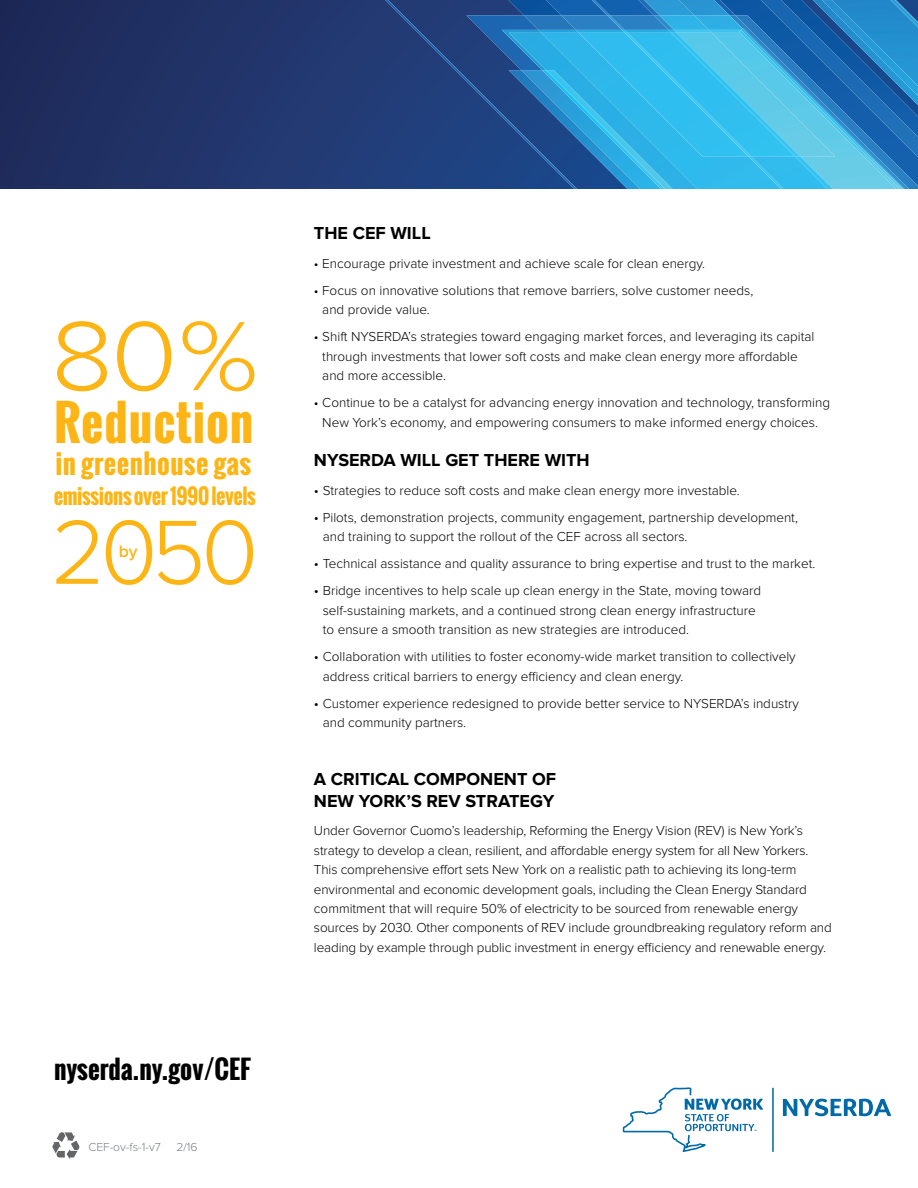
<style>
.page{position:relative;width:918px;height:1188px;background:#fff}
.page>*{position:absolute;margin:0;border:0;box-sizing:border-box;transform-origin:0 0}
.t1{font:300 102px "Proxima Nova";color:#fcb515;scale:1.08 1}
.t2{font:300 94.2px "Proxima Nova";color:#fcb515}
.t3{font:700 48.15px "Oswald";letter-spacing:.02em;color:#fcb515}
.t4{font:700 27px "Oswald";letter-spacing:.02em;color:#fcb515}
.Call_Out{font:700 25.5px "Oswald";color:#000}
.t5{font:700 21.15px "Oswald";letter-spacing:-.02em;color:#fcb515}
.t6{font:700 18px/21.6px "Proxima Nova";color:#000}
.t7{font:600 17.25px "Proxima Nova";color:#fcb515}
.Body{font:300 13.5px/19.5px "Proxima Nova";color:#000}
.t8{font:300 12px "Proxima Nova";color:#797d82}
.s1{font-size:14.25px}
</style>
<div class="page">
<svg style="left:783px;top:1099px;width:108px;height:17px"></svg>
<hr style="left:772px;top:1088px;width:2px;height:64px;background:#0069a7">
<svg style="left:623px;top:1087px;width:140px;height:65px"></svg>
<svg style="left:52px;top:1132px;width:27px;height:27px"></svg>
<svg style="left:0;top:0;width:385px;height:189px;background:#203267"></svg>
<img style="left:730px;top:0;width:5px;height:15px">
<img style="left:697px;top:0;width:33px;height:15px">
<img style="left:761px;top:0;width:52px;height:15px">
<img style="left:822px;top:0;width:69px;height:15px">
<img style="left:891px;top:0;width:27px;height:15px">
<svg style="left:909px;top:15px;width:9px;height:174px;background:#217dc0"></svg>
<img style="left:743px;top:15px;width:166px;height:174px">
<img style="left:709px;top:15px;width:34px;height:15px">
<img style="left:697px;top:15px;width:12px;height:15px">
<img style="left:697px;top:30px;width:15px;height:3px">
<img style="left:741px;top:28px;width:162px;height:161px">
<img style="left:739px;top:30px;width:161px;height:159px">
<svg style="left:385px;top:0;width:312px;height:189px;background:#214f8e"></svg>
<svg style="left:541px;top:33px;width:171px;height:156px;background:#2ba4da"></svg>
<img style="left:712px;top:33px;width:184px;height:156px">
<div style="left:579px;top:33px;width:46px;height:37px;background:#30bcee"></div>
<img style="left:751px;top:33px;width:84px;height:123px">
<svg style="left:748px;top:156px;width:36px;height:33px"></svg>
<img style="left:625px;top:33px;width:126px;height:123px">
<img style="left:546px;top:70px;width:127px;height:119px">
<h1 class="t1" style="left:51px;top:298px;width:194px">80%</h1>
<h3 class="t3" style="left:54px;top:386px;width:201px">Reduction</h3>
<h3 class="t4" style="left:55px;top:443px;width:197px">in greenhouse gas</h3>
<h3 class="t5" style="left:54px;top:480px;width:204px">emissions over 1990 levels</h3>
<h2 class="t2" style="left:51px;top:498px;width:209px">2050</h2>
<p class="t7" style="left:119px;top:541px;width:20px">by</p>
<p class="Call_Out" style="left:54px;top:1050px;width:198px">nyserda.ny.gov/CEF</p>
<p class="t8" style="left:88px;top:1141px;width:74px">CEF-ov-fs-1-v7</p>
<p class="t8" style="left:176px;top:1141px;width:23px">2/16</p>
<h1 class="t6" style="left:314px;top:223px;width:118px">THE CEF WILL</h1>
<p class="Body" style="left:314px;top:254px;width:393px">• Encourage private investment and achieve scale for clean energy.</p>
<p class="Body" style="left:322px;top:281px;width:433px;text-indent:-8px">• Focus on innovative solutions that remove barriers, solve customer needs, and provide value.</p>
<p class="Body" style="left:322px;top:327px;width:494px;text-indent:-8px">• Shift NYSERDA’s strategies toward engaging market forces, and leveraging its capital through investments that lower soft costs and make clean energy more affordable and more accessible.</p>
<p class="Body" style="left:314px;top:393px;width:518px;text-align:center">• Continue to be a catalyst for advancing energy innovation and technology, transforming<br>New York’s economy, and empowering consumers to make informed energy choices.</p>
<h1 class="t6" style="left:314px;top:450px;width:277px">NYSERDA WILL GET THERE WITH</h1>
<p class="Body" style="left:314px;top:481px;width:427px"><span class="s1">•</span> Strategies to reduce soft costs and make clean energy more investable.</p>
<p class="Body" style="left:323px;top:508px;width:477px;text-indent:-9px"><span class="s1">•</span> Pilots, demonstration projects, community engagement, partnership development, and training to support the rollout of the CEF across all sectors.</p>
<p class="Body" style="left:314px;top:554px;width:503px"><span class="s1">•</span> Technical assistance and quality assurance to bring expertise and trust to the market.</p>
<p class="Body" style="left:323px;top:581px;width:440px;text-indent:-9px"><span class="s1">•</span> Bridge incentives to help scale up clean energy in the State, moving toward self-sustaining markets, and a continued strong clean energy infrastructure to ensure a smooth transition as new strategies are introduced.</p>
<p class="Body" style="left:323px;top:647px;width:475px;text-indent:-9px"><span class="s1">•</span> Collaboration with utilities to foster economy-wide market transition to collectively address critical barriers to energy efficiency and clean energy.</p>
<p class="Body" style="left:323px;top:694px;width:478px;text-indent:-9px"><span class="s1">•</span> Customer experience redesigned to provide better service to NYSERDA’s industry and community partners.</p>
<h1 class="t6" style="left:314px;top:769px;width:244px">A CRITICAL COMPONENT OF<br>NEW YORK’S REV STRATEGY</h1>
<p class="Body" style="left:314px;top:821px;width:519px">Under Governor Cuomo’s leadership, Reforming the Energy Vision (REV) is New York’s strategy to develop a clean, resilient, and affordable energy system for all New Yorkers.<br>This comprehensive effort sets New York on a realistic path to achieving its long-term environmental and economic development goals, including the Clean Energy Standard commitment that will require 50% of electricity to be sourced from renewable energy sources by 2030. Other components of REV include groundbreaking regulatory reform and leading by example through public investment in energy efficiency and renewable energy.</p>
</div>
